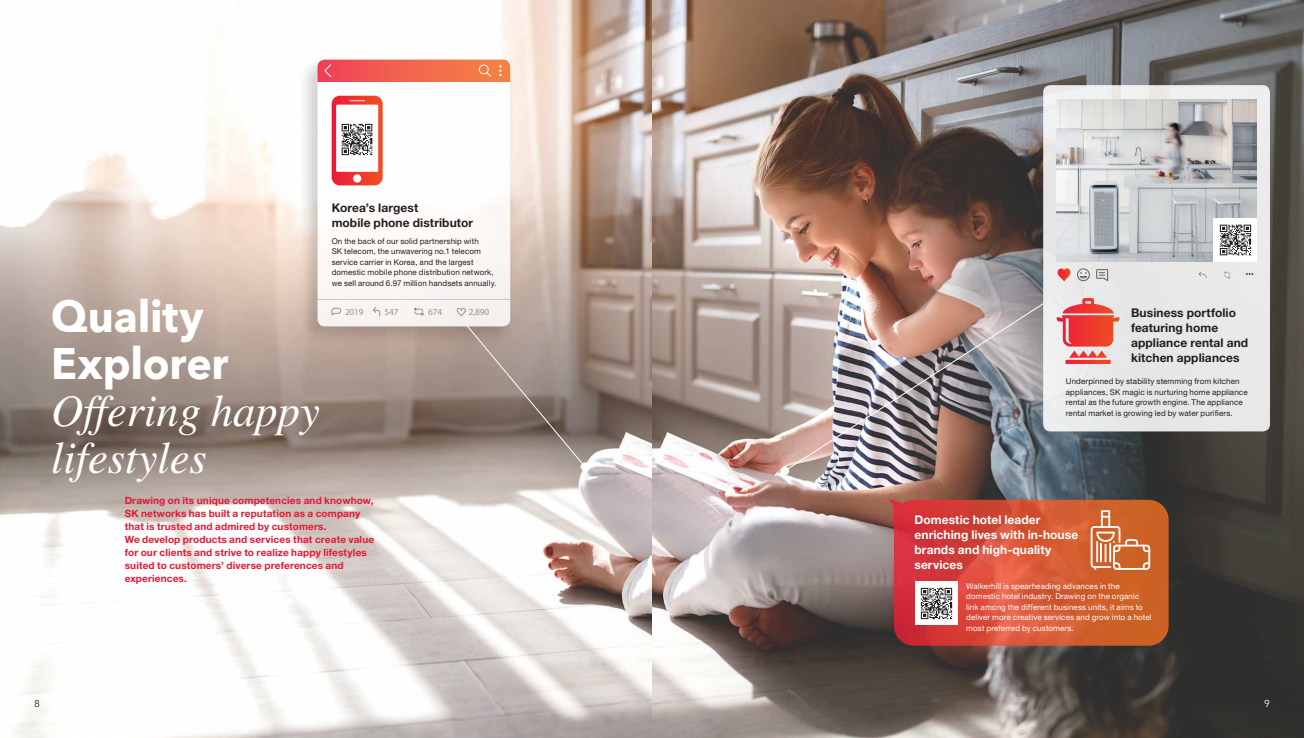
<style>
.page{position:relative;width:1304px;height:738px;background:#fff}
.page>*{position:absolute;margin:0;border:0;box-sizing:border-box;transform-origin:0 0}
.본문1{font:italic 45px "Times LT Std";color:#fff}
.본문1-2{font:700 44px "Avenir Next";letter-spacing:-.005em;color:#fff}
.EN_스페셜_제목_12{font:700 12px/15px "Helvetica Neue LT Std";letter-spacing:.005em;color:#231f20}
.EN_스페셜_제목_12-2{font:700 12px/15px "Helvetica Neue LT Std";letter-spacing:.005em;color:#fff}
.EN_스페셜_앞글_11{font:700 10px/13px "Helvetica Neue LT Std";letter-spacing:.015em;color:#e51836}
.본문1-3{font:10px "Avenir Next";color:#231f20}
.본문1-4{font:10px "Avenir Next";color:#fff}
.본문1-5{font:9.2px "Myriad Pro";letter-spacing:-.01em;color:#939598}
.EN_스페셜_본문_8_5{font:8px/10.5px "Helvetica Neue LT Std";letter-spacing:.015em;color:#231f20}
.EN_스페셜_본문_8_5-2{font:8px/10.5px "Helvetica Neue LT Std";letter-spacing:.015em;color:#fff}
</style>
<div class="page">
<img style="left:0;top:0;width:1304px;height:737px">
<img style="left:781px;top:302px;width:264px;height:171px">
<div style="left:298px;top:56px;width:218px;height:291px;background:#231f20;opacity:.25"></div>
<div style="left:317px;top:60px;width:193px;height:266px;background:#fff;border-radius:7px"></div>
<svg style="left:317px;top:60px;width:193px;height:22px;background:#f16750"></svg>
<hr style="left:317px;top:299px;width:193px;height:1px;background:#d1d2d4">
<svg style="left:414px;top:306px;width:10px;height:10px"></svg>
<svg style="left:373px;top:306px;width:7px;height:10px"></svg>
<svg style="left:331px;top:307px;width:10px;height:9px"></svg>
<svg style="left:456px;top:307px;width:10px;height:9px"></svg>
<svg style="left:466px;top:324px;width:120px;height:143px;background:#96877e"></svg>
<div style="left:581px;top:462px;width:8px;height:8px;background:#fff;border-radius:50%"></div>
<div style="left:781px;top:466px;width:8px;height:9px;background:#fff;border-radius:50%"></div>
<div style="left:1043px;top:85px;width:227px;height:346px;background:#e9e9e8;border-radius:7px"></div>
<svg style="left:1056px;top:298px;width:64px;height:66px"></svg>
<img style="left:1057px;top:99px;width:199px;height:162px">
<svg style="left:1057px;top:268px;width:13px;height:13px"></svg>
<div style="left:1077px;top:268px;width:13px;height:13px;border:1px solid #5f5f62;border-radius:50%"></div>
<svg style="left:1079px;top:272px;width:8px;height:6px"></svg>
<svg style="left:1096px;top:269px;width:12px;height:12px"></svg>
<svg style="left:1199px;top:272px;width:8px;height:6px"></svg>
<svg style="left:1246px;top:273px;width:7px;height:2px"></svg>
<svg style="left:1224px;top:271px;width:6px;height:8px"></svg>
<img style="left:1214px;top:218px;width:42px;height:43px">
<svg style="left:332px;top:96px;width:51px;height:89px"></svg>
<img style="left:340px;top:122px;width:34px;height:34px">
<svg style="left:888px;top:498px;width:281px;height:147px;background:#cf5136"></svg>
<svg style="left:1091px;top:510px;width:59px;height:59px;background:#d78255"></svg>
<img style="left:915px;top:581px;width:43px;height:43px">
<p class="EN_스페셜_제목_12" style="left:332px;top:199px;width:143px">Korea’s largest<br>mobile phone distributor</p>
<p class="EN_스페셜_본문_8_5" style="left:332px;top:235px;width:166px">On the back of our solid partnership with<br>SK telecom, the unwavering no.1 telecom service carrier in Korea, and the largest domestic mobile phone distribution network, we sell around 6.97 million handsets annually.</p>
<p class="본문1-2" style="left:51px;top:278px;width:154px">Quality</p>
<p class="본문1-5" style="left:345px;top:306px;width:20px">2019</p>
<p class="본문1-5" style="left:384px;top:306px;width:15px">547</p>
<p class="본문1-5" style="left:428px;top:306px;width:15px">674</p>
<p class="본문1-5" style="left:469px;top:306px;width:22px">2,890</p>
<p class="본문1-2" style="left:51px;top:325px;width:179px">Explorer</p>
<p class="본문1" style="left:51px;top:386px;width:270px">Offering happy</p>
<p class="본문1" style="left:51px;top:433px;width:157px">lifestyles</p>
<p class="EN_스페셜_앞글_11" style="left:125px;top:493px;width:250px">Drawing on its unique competencies and knowhow,<br>SK networks has built a reputation as a company</p>
<p class="EN_스페셜_앞글_11" style="left:125px;top:519px;width:203px">that is trusted and admired by customers.</p>
<p class="EN_스페셜_앞글_11" style="left:125px;top:532px;width:251px">We develop products and services that create value for our clients and strive to realize happy lifestyles suited to customers’ diverse preferences and experiences.</p>
<p class="EN_스페셜_제목_12" style="left:1131px;top:304px;width:119px">Business portfolio featuring home appliance rental and kitchen appliances</p>
<p class="EN_스페셜_본문_8_5" style="left:1066px;top:375px;width:183px">Underpinned by stability stemming from kitchen appliances, SK magic is nurturing home appliance rental as the future growth engine. The appliance rental market is growing led by water purifiers.</p>
<p class="EN_스페셜_제목_12-2" style="left:914px;top:511px;width:165px">Domestic hotel leader enriching lives with in-house brands and high-quality services</p>
<p class="EN_스페셜_본문_8_5-2" style="left:966px;top:580px;width:187px">Walkerhill is spearheading advances in the domestic hotel industry. Drawing on the organic link among the different business units, it aims to deliver more creative services and grow into a hotel most preferred by customers.</p>
<p class="본문1-3" style="left:34px;top:694px;width:7px">8</p>
<p class="본문1-4" style="left:1264px;top:694px;width:7px">9</p>
</div>
